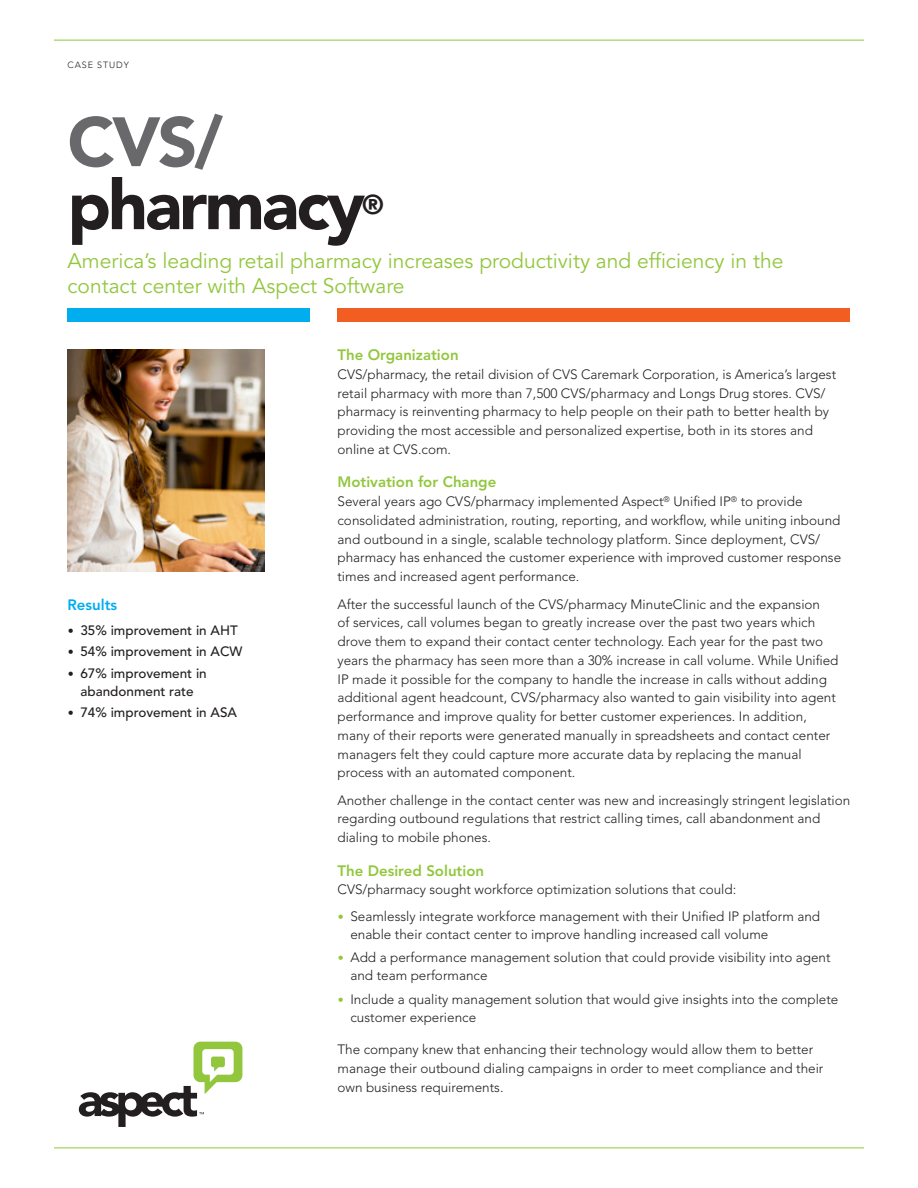
<style>
.page{position:relative;width:918px;height:1188px;background:#fff}
.page>*{position:absolute;margin:0;border:0;box-sizing:border-box;transform-origin:0 0}
.Title_Line_2_Black{font:900 69px "Avenir LT Std";letter-spacing:-.04em;color:#231f20}
.Title_Line_1_Gray{font:900 69px "Avenir LT Std";color:#69696c}
.Title_Line_2_Black-2{font:900 27.15px "Avenir LT Std";color:#231f20}
.Cover_Subheadline{font:21px/25.2px "Avenir LT Std";color:#92c73d}
.Subhead_Green{font:800 15px "Avenir LT Std";color:#92c73d}
.Cover_Sidebar_Text{font:800 15px "Avenir LT Std";color:#00aeef}
.Body{font:300 13.5px/18.8px "Avenir LT Std";color:#231f20}
.t1{font:500 13.5px/18px "Avenir LT Std";color:#231f20;text-align:center}
.White_Paper_Descript{font:300 9px "Avenir LT Std";letter-spacing:.1em;color:#231f20}
.s1{font-weight:900;font-size:12px}
.s2{font-weight:900;font-size:12px;color:#92c73d}
</style>
<div class="page">
<svg style="left:79px;top:1042px;width:163px;height:85px"></svg>
<div style="left:68px;top:308px;width:242px;height:14px;background:#00aeef"></div>
<div style="left:338px;top:308px;width:512px;height:14px;background:#f25d21"></div>
<hr style="left:54px;top:40px;width:810px;height:1px;background:#92c73d">
<hr style="left:54px;top:1148px;width:810px;height:1px;background:#92c73d">
<img style="left:68px;top:349px;width:197px;height:223px">
<p class="White_Paper_Descript" style="left:68px;top:59px;width:63px">CASE STUDY</p>
<p class="Title_Line_1_Gray" style="left:68px;top:100px;width:157px">CVS/</p>
<p class="Title_Line_2_Black" style="left:68px;top:163px;width:299px">pharmacy</p>
<p class="Title_Line_2_Black-2" style="left:362px;top:188px;width:23px">®</p>
<p class="Cover_Subheadline" style="left:68px;top:249px;width:717px">America’s leading retail pharmacy increases productivity and efficiency in the contact center with Aspect Software</p>
<p class="Cover_Sidebar_Text" style="left:68px;top:596px;width:51px">Results</p>
<p class="t1" style="left:68px;top:621px;width:172px"><span class="s1">•</span> 35% improvement in AHT</p>
<p class="t1" style="left:68px;top:643px;width:176px"><span class="s1">•</span> 54% improvement in ACW</p>
<p class="t1" style="left:68px;top:664px;width:141px"><span class="s1">•</span> 67% improvement in abandonment rate</p>
<p class="t1" style="left:68px;top:704px;width:171px"><span class="s1">•</span> 74% improvement in ASA</p>
<p class="Subhead_Green" style="left:338px;top:346px;width:123px">The Organization</p>
<p class="Body" style="left:338px;top:365px;width:500px">CVS/pharmacy, the retail division of CVS Caremark Corporation, is America’s largest retail pharmacy with more than 7,500 CVS/pharmacy and Longs Drug stores. CVS/ pharmacy is reinventing pharmacy to help people on their path to better health by providing the most accessible and personalized expertise, both in its stores and online at CVS.com.</p>
<p class="Subhead_Green" style="left:338px;top:473px;width:160px">Motivation for Change</p>
<p class="Body" style="left:338px;top:492px;width:505px">Several years ago CVS/pharmacy implemented Aspect<sup>®</sup> Unified IP<sup>®</sup> to provide consolidated administration, routing, reporting, and workflow, while uniting inbound and outbound in a single, scalable technology platform. Since deployment, CVS/ pharmacy has enhanced the customer experience with improved customer response times and increased agent performance.</p>
<p class="Body" style="left:338px;top:595px;width:503px">After the successful launch of the CVS/pharmacy MinuteClinic and the expansion<br>of services, call volumes began to greatly increase over the past two years which drove them to expand their contact center technology. Each year for the past two years the pharmacy has seen more than a 30% increase in call volume. While Unified IP made it possible for the company to handle the increase in calls without adding additional agent headcount, CVS/pharmacy also wanted to gain visibility into agent performance and improve quality for better customer experiences. In addition, many of their reports were generated manually in spreadsheets and contact center managers felt they could capture more accurate data by replacing the manual process with an automated component.</p>
<p class="Body" style="left:338px;top:791px;width:514px">Another challenge in the contact center was new and increasingly stringent legislation regarding outbound regulations that restrict calling times, call abandonment and dialing to mobile phones.</p>
<p class="Subhead_Green" style="left:338px;top:862px;width:148px">The Desired Solution</p>
<p class="Body" style="left:338px;top:880px;width:400px">CVS/pharmacy sought workforce optimization solutions that could:</p>
<p class="Body" style="left:350px;top:907px;width:471px;line-height:18px;text-indent:-13px"><span class="s2">•</span> Seamlessly integrate workforce management with their Unified IP platform and enable their contact center to improve handling increased call volume</p>
<p class="Body" style="left:350px;top:949px;width:482px;line-height:18px;text-indent:-13px"><span class="s2">•</span> Add a performance management solution that could provide visibility into agent and team performance</p>
<p class="Body" style="left:350px;top:990px;width:489px;line-height:18px;text-indent:-13px"><span class="s2">•</span> Include a quality management solution that would give insights into the complete customer experience</p>
<p class="Body" style="left:338px;top:1040px;width:487px">The company knew that enhancing their technology would allow them to better manage their outbound dialing campaigns in order to meet compliance and their own business requirements.</p>
</div>
